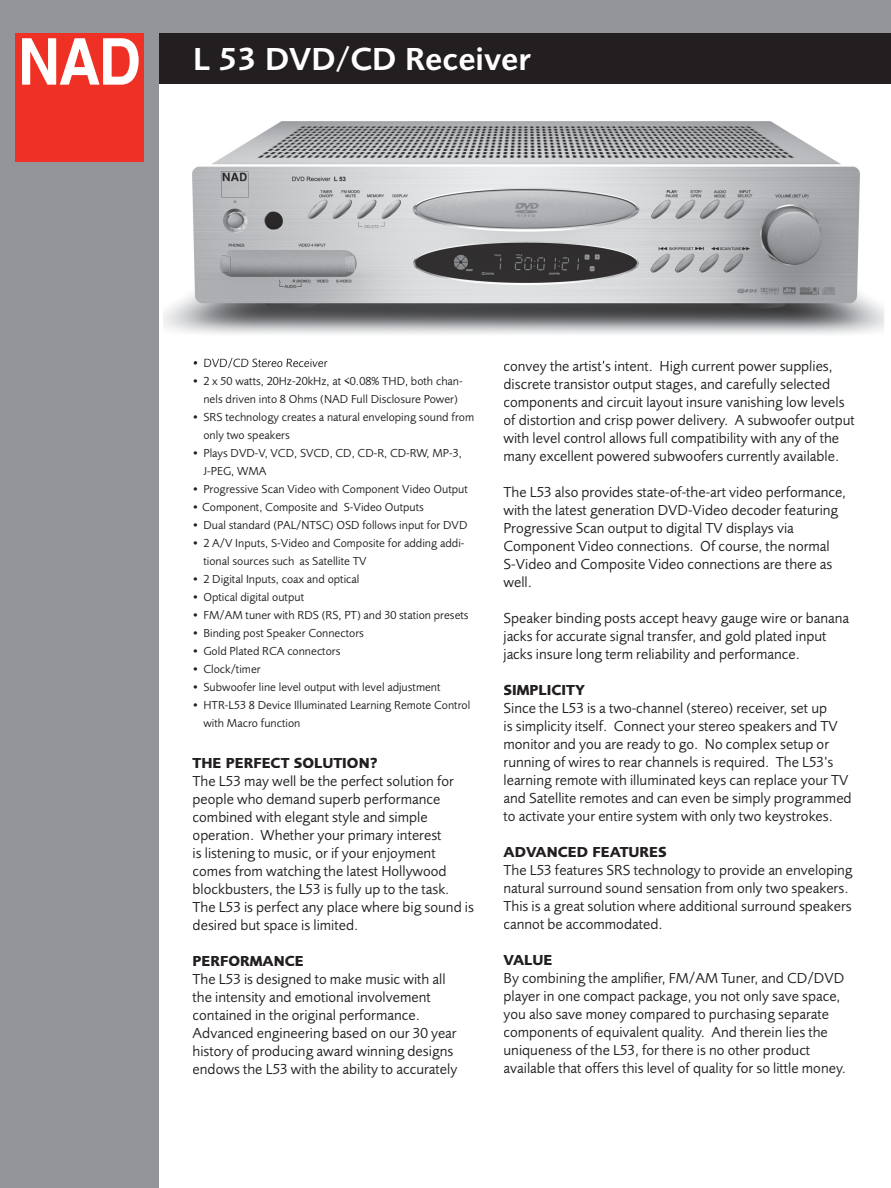
<style>
.page{position:relative;width:891px;height:1188px;background:#fff}
.page>*{position:absolute;margin:0;border:0;box-sizing:border-box;transform-origin:0 0}
.t1{font:600 33px "Foundry Sans";color:#fff}
.t2{font:15px/18px "Foundry Sans";color:#231f20}
.t3{font:700 15px "Foundry Sans";color:#231f20}
.t4{font:12px/18px "Foundry Sans";color:#231f20}
</style>
<div class="page">
<div style="left:0;top:11px;width:891px;height:73px;background:#231f20"></div>
<div style="left:0;top:0;width:158px;height:1188px;background:#939598"></div>
<div style="left:0;top:0;width:891px;height:32px;background:#939598"></div>
<div style="left:16px;top:33px;width:128px;height:128px;background:#ef3024"></div>
<svg style="left:22px;top:38px;width:117px;height:47px"></svg>
<img style="left:163px;top:121px;width:721px;height:237px">
<img style="left:194px;top:358px;width:134px;height:4px">
<img style="left:555px;top:360px;width:260px;height:2px">
<h1 class="t1" style="left:193px;top:40px;width:339px">L 53 DVD/CD Receiver</h1>
<p class="t4" style="left:191px;top:354px;width:138px">• DVD/CD Stereo Receiver</p>
<p class="t4" style="left:191px;top:372px;width:273px;text-align:center">• 2 x 50 watts, 20Hz-20kHz, at &lt;0.08% THD, both chan&shy;nels driven into 8 Ohms (NAD Full Disclosure Power)</p>
<p class="t4" style="left:203px;top:408px;width:272px;text-indent:-12px">• SRS technology creates a natural enveloping sound from only two speakers</p>
<p class="t4" style="left:203px;top:444px;width:260px;text-indent:-12px">• Plays DVD-V, VCD, SVCD, CD, CD-R, CD-RW, MP-3,<br>J-PEG, WMA</p>
<p class="t4" style="left:191px;top:480px;width:278px">• Progressive Scan Video with Component Video Output</p>
<p class="t4" style="left:191px;top:498px;width:234px">• Component, Composite and S-Video Outputs</p>
<p class="t4" style="left:191px;top:516px;width:278px">• Dual standard (PAL/NTSC) OSD follows input for DVD</p>
<p class="t4" style="left:203px;top:534px;width:263px;text-indent:-12px">• 2 A/V Inputs, S-Video and Composite for adding addi&shy;tional sources such as Satellite TV</p>
<p class="t4" style="left:191px;top:570px;width:169px">• 2 Digital Inputs, coax and optical</p>
<p class="t4" style="left:191px;top:588px;width:114px">• Optical digital output</p>
<p class="t4" style="left:191px;top:606px;width:279px">• FM/AM tuner with RDS (RS, PT) and 30 station presets</p>
<p class="t4" style="left:191px;top:624px;width:174px">• Binding post Speaker Connectors</p>
<p class="t4" style="left:191px;top:642px;width:151px">• Gold Plated RCA connectors</p>
<p class="t4" style="left:191px;top:660px;width:71px">• Clock/timer</p>
<p class="t4" style="left:191px;top:678px;width:251px">• Subwoofer line level output with level adjustment</p>
<p class="t4" style="left:203px;top:696px;width:268px;text-indent:-12px">• HTR-L53 8 Device Illuminated Learning Remote Control with Macro function</p>
<p class="t3" style="left:193px;top:754px;width:187px">THE PERFECT SOLUTION?</p>
<p class="t2" style="left:193px;top:772px;width:283px">The L53 may well be the perfect solution for people who demand superb performance combined with elegant style and simple operation. Whether your primary interest<br>is listening to music, or if your enjoyment comes from watching the latest Hollywood blockbusters, the L53 is fully up to the task.<br>The L53 is perfect any place where big sound is desired but space is limited.</p>
<p class="t3" style="left:193px;top:952px;width:113px">PERFORMANCE</p>
<p class="t2" style="left:193px;top:970px;width:266px">The L53 is designed to make music with all the intensity and emotional involvement contained in the original performance.<br>Advanced engineering based on our 30 year history of producing award winning designs endows the L53 with the ability to accurately</p>
<p class="t2" style="left:504px;top:357px;width:353px">convey the artist’s intent. High current power supplies, discrete transistor output stages, and carefully selected components and circuit layout insure vanishing low levels of distortion and crisp power delivery. A subwoofer output with level control allows full compatibility with any of the many excellent powered subwoofers currently available.</p>
<p class="t2" style="left:504px;top:483px;width:344px">The L53 also provides state-of-the-art video performance, with the latest generation DVD-Video decoder featuring Progressive Scan output to digital TV displays via Component Video connections. Of course, the normal S-Video and Composite Video connections are there as well.</p>
<p class="t2" style="left:504px;top:609px;width:347px">Speaker binding posts accept heavy gauge wire or banana jacks for accurate signal transfer, and gold plated input jacks insure long term reliability and performance.</p>
<p class="t3" style="left:504px;top:681px;width:83px">SIMPLICITY</p>
<p class="t2" style="left:504px;top:699px;width:350px">Since the L53 is a two-channel (stereo) receiver, set up<br>is simplicity itself. Connect your stereo speakers and TV monitor and you are ready to go. No complex setup or running of wires to rear channels is required. The L53’s learning remote with illuminated keys can replace your TV and Satellite remotes and can even be simply programmed to activate your entire system with only two keystrokes.</p>
<p class="t3" style="left:504px;top:843px;width:165px">ADVANCED FEATURES</p>
<p class="t2" style="left:504px;top:861px;width:351px">The L53 features SRS technology to provide an enveloping natural surround sound sensation from only two speakers.<br>This is a great solution where additional surround speakers cannot be accommodated.</p>
<p class="t3" style="left:504px;top:951px;width:50px">VALUE</p>
<p class="t2" style="left:504px;top:969px;width:344px">By combining the amplifier, FM/AM Tuner, and CD/DVD player in one compact package, you not only save space, you also save money compared to purchasing separate components of equivalent quality. And therein lies the uniqueness of the L53, for there is no other product available that offers this level of quality for so little money.</p>
</div>
